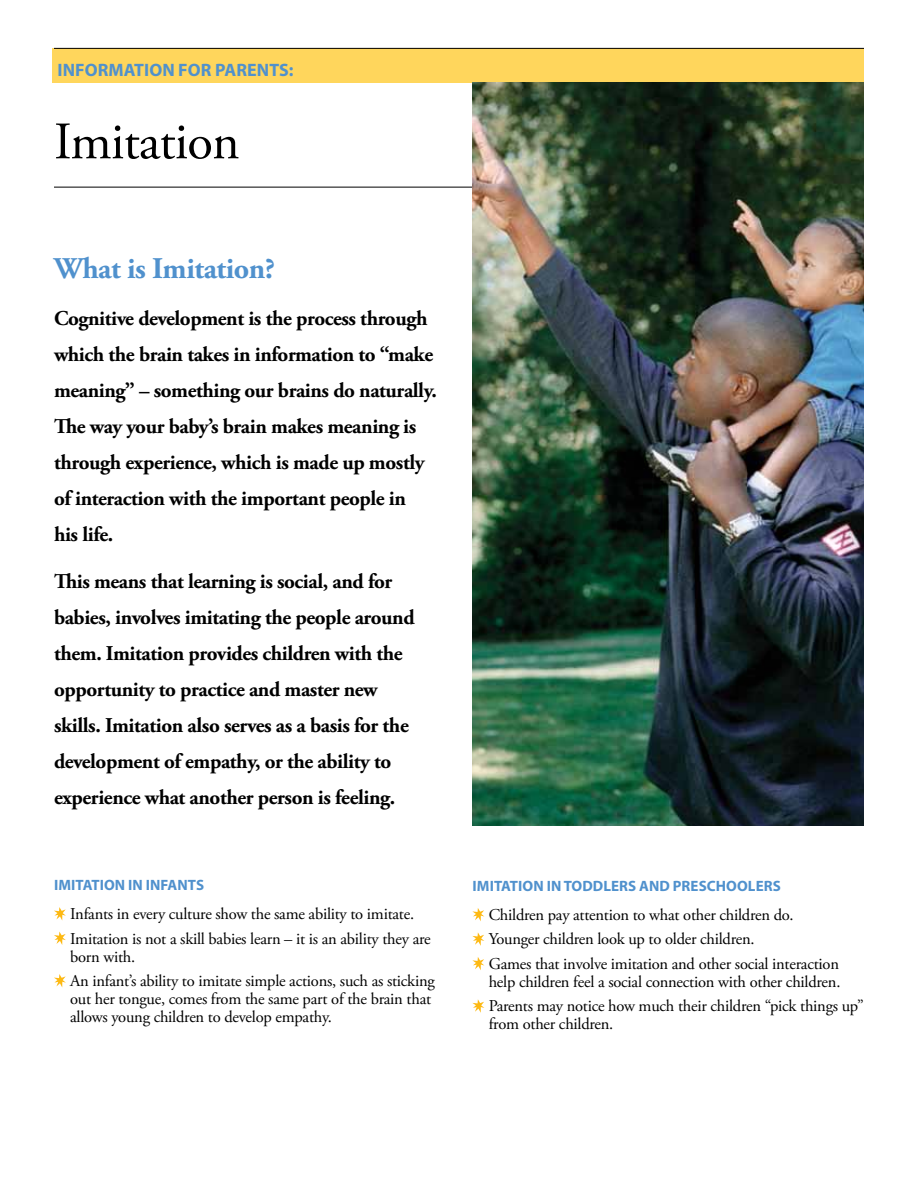
<style>
.page{position:relative;width:918px;height:1188px;background:#fff}
.page>*{position:absolute;margin:0;border:0;box-sizing:border-box;transform-origin:0 0}
.t1{font:52.5px "Adobe Garamond Pro";letter-spacing:-.015em;color:#000}
.t2{font:700 30px "Adobe Garamond Pro";letter-spacing:-.015em;color:#5091cd}
.t3{font:700 21px/36px "Adobe Garamond Pro";letter-spacing:-.02em;color:#000}
.t4{font:700 18px "Myriad Pro";letter-spacing:.005em;color:#5091cd}
.t5{font:16.5px/24.5px "Adobe Garamond Pro";letter-spacing:-.015em;color:#000}
.t6{font:700 15px "Myriad Pro";letter-spacing:.005em;color:#5091cd}
</style>
<div class="page">
<svg style="left:54px;top:907px;width:12px;height:14px"></svg>
<svg style="left:54px;top:932px;width:12px;height:13px"></svg>
<svg style="left:54px;top:974px;width:12px;height:14px"></svg>
<div style="left:52px;top:48px;width:812px;height:34px;background:#ffd65c"></div>
<hr style="left:54px;top:48px;width:810px;height:1px;background:#000">
<hr style="left:54px;top:187px;width:810px;height:1px;background:#000">
<img style="left:472px;top:82px;width:392px;height:744px">
<svg style="left:473px;top:908px;width:11px;height:13px"></svg>
<svg style="left:473px;top:932px;width:11px;height:14px"></svg>
<svg style="left:473px;top:957px;width:11px;height:13px"></svg>
<svg style="left:473px;top:999px;width:11px;height:14px"></svg>
<p class="t4" style="left:58px;top:58px;width:237px">INFORMATION FOR PARENTS:</p>
<h1 class="t1" style="left:54px;top:110px;width:187px">Imitation</h1>
<h2 class="t2" style="left:54px;top:251px;width:222px">What is Imitation?</h2>
<p class="t3" style="left:54px;top:301px;width:384px">Cognitive development is the process through which the brain takes in information to “make meaning” – something our brains do naturally.<br>The way your baby’s brain makes meaning is through experience, which is made up mostly of interaction with the important people in<br>his life.</p>
<p class="t3" style="left:54px;top:564px;width:362px">This means that learning is social, and for babies, involves imitating the people around them. Imitation provides children with the opportunity to practice and master new skills. Imitation also serves as a basis for the development of empathy, or the ability to experience what another person is feeling.</p>
<p class="t6" style="left:54px;top:875px;width:151px">IMITATION IN INFANTS</p>
<p class="t5" style="left:70px;top:902px;width:362px">Infants in every culture show the same ability to imitate.<br>Imitation is not a skill babies learn – it is an ability they are</p>
<p class="t5" style="left:70px;top:945px;width:366px">born with.<br>An infant’s ability to imitate simple actions, such as sticking</p>
<p class="t5" style="left:70px;top:990px;width:362px;line-height:18px">out her tongue, comes from the same part of the brain that allows young children to develop empathy.</p>
<p class="t6" style="left:473px;top:876px;width:310px">IMITATION IN TODDLERS AND PRESCHOOLERS</p>
<p class="t5" style="left:489px;top:903px;width:352px">Children pay attention to what other children do.<br>Younger children look up to older children.<br>Games that involve imitation and other social interaction</p>
<p class="t5" style="left:489px;top:970px;width:377px">help children feel a social connection with other children.<br>Parents may notice how much their children “pick things up”</p>
<p class="t5" style="left:489px;top:1012px;width:126px">from other children.</p>
</div>
